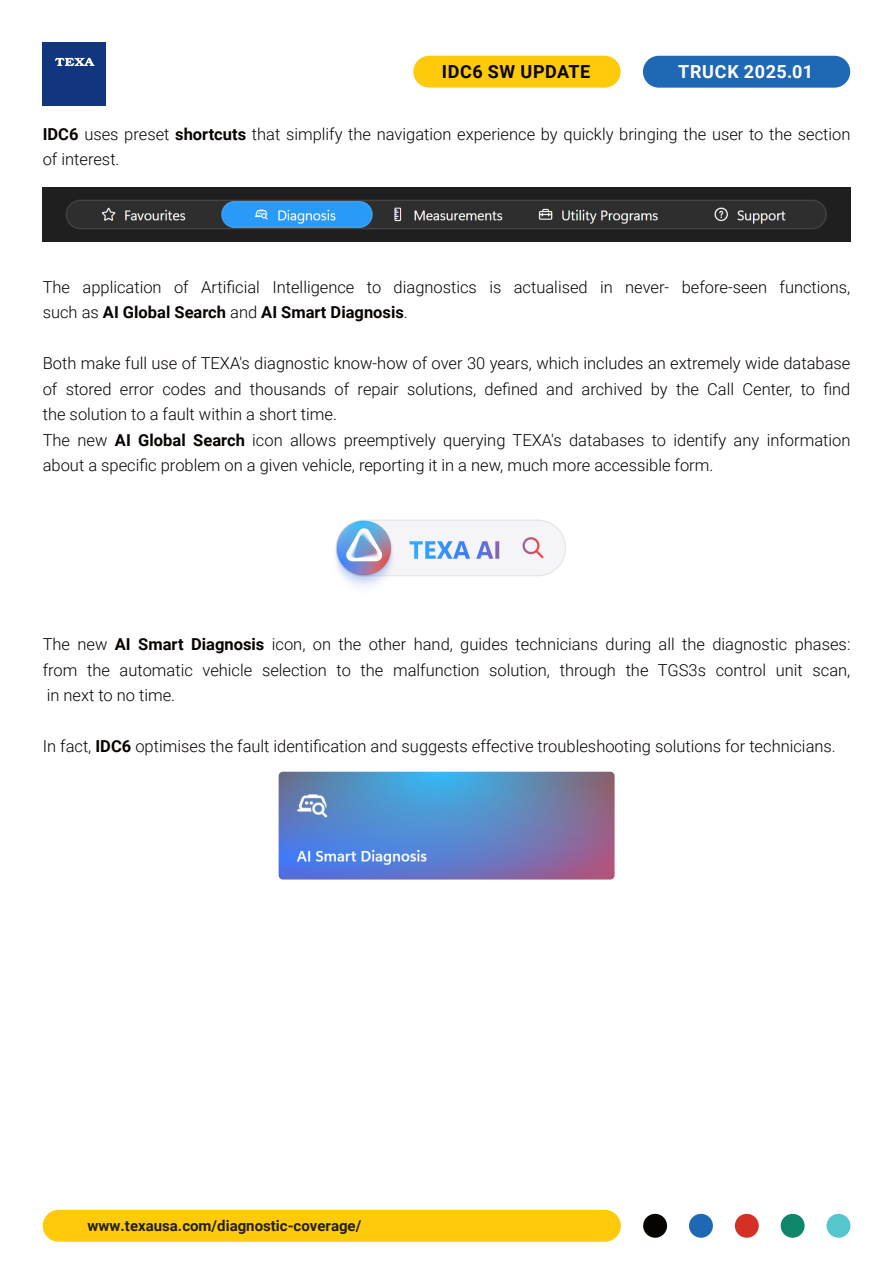
<style>
.page{position:relative;width:893px;height:1263px;background:#fff}
.page>*{position:absolute;margin:0;border:0;box-sizing:border-box;transform-origin:0 0}
.t1{font:700 18px "Roboto";letter-spacing:.035em;color:#070301}
.t2{font:700 18px "Roboto";letter-spacing:.035em;color:#fff}
.Testo{font:300 16.5px/25.5px "Roboto";color:#070301}
.t3{font:700 15px "Roboto";color:#231f20}
.s1{font-weight:700}
</style>
<div class="page">
<div style="left:43px;top:1210px;width:578px;height:32px;background:#feca0a;border-radius:16px"></div>
<div style="left:643px;top:1214px;width:24px;height:24px;background:#070301;border-radius:50%"></div>
<div style="left:689px;top:1214px;width:24px;height:24px;background:#1f68b3;border-radius:50%"></div>
<div style="left:735px;top:1214px;width:24px;height:24px;background:#d43026;border-radius:50%"></div>
<div style="left:781px;top:1214px;width:24px;height:24px;background:#0c8769;border-radius:50%"></div>
<div style="left:826px;top:1214px;width:24px;height:24px;background:#57c5cc;border-radius:50%"></div>
<div style="left:43px;top:42px;width:63px;height:64px;background:#11367e"></div>
<svg style="left:55px;top:58px;width:40px;height:8px"></svg>
<div style="left:643px;top:56px;width:207px;height:32px;background:#1f68b3;border-radius:16px"></div>
<div style="left:413px;top:56px;width:208px;height:32px;background:#feca0a;border-radius:16px"></div>
<img style="left:43px;top:188px;width:808px;height:54px">
<img style="left:335px;top:519px;width:231px;height:68px">
<img style="left:279px;top:772px;width:336px;height:107px">
<p class="t1" style="left:442px;top:59px;width:150px">IDC6 SW UPDATE</p>
<p class="t2" style="left:678px;top:59px;width:136px">TRUCK 2025.01</p>
<p class="Testo" style="left:43px;top:121px;width:809px"><span class="s1">IDC6</span> uses preset <span class="s1">shortcuts</span> that simplify the navigation experience by quickly bringing the user to the section of interest.</p>
<p class="Testo" style="left:43px;top:274px;width:809px">The application of Artificial Intelligence to diagnostics is actualised in never- before-seen functions, such as <span class="s1">AI Global Search</span> and <span class="s1">AI Smart Diagnosis</span>.</p>
<p class="Testo" style="left:43px;top:350px;width:809px;text-align:justify">Both make full use of TEXA's diagnostic know-how of over 30 years, which includes an extremely wide database of stored error codes and thousands of repair solutions, defined and archived by the Call Center, to find the solution to a fault within a short time.</p>
<p class="Testo" style="left:43px;top:427px;width:809px">The new <span class="s1">AI Global Search</span> icon allows preemptively querying TEXA's databases to identify any information about a specific problem on a given vehicle, reporting it in a new, much more accessible form.</p>
<p class="Testo" style="left:43px;top:631px;width:809px;text-align:justify">The new <span class="s1">AI Smart Diagnosis</span> icon, on the other hand, guides technicians during all the diagnostic phases: from the automatic vehicle selection to the malfunction solution, through the TGS3s control unit scan, in next to no time.</p>
<p class="Testo" style="left:43px;top:733px;width:795px">In fact, <span class="s1">IDC6</span> optimises the fault identification and suggests effective troubleshooting solutions for technicians.</p>
<p class="t3" style="left:88px;top:1215px;width:275px">www.texausa.com/diagnostic-coverage/</p>
</div>
